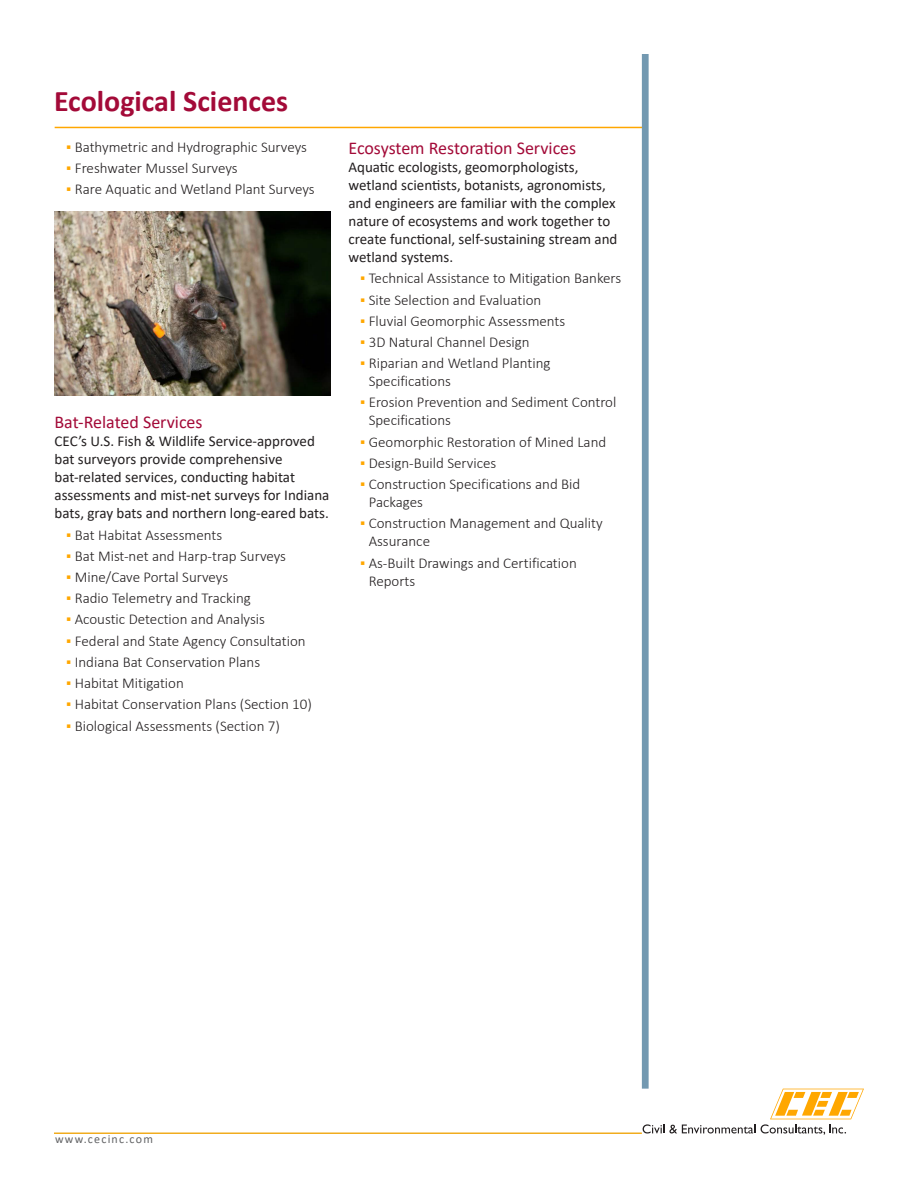
<style>
.page{position:relative;width:918px;height:1188px;background:#fff}
.page>*{position:absolute;margin:0;border:0;box-sizing:border-box;transform-origin:0 0}
._18_18_Headline{font:700 30px "Calibri";color:#a30a38}
._11_12_Subhead{font:18px "Calibri";color:#a30a38}
.t1{font:300 15px/18px "Calibri";color:#231f20}
._10_12_Body_text{font:15px/18px "Calibri";color:#231f20}
.t2{font:12px "Calibri";letter-spacing:.1em;color:#636466}
.s1{font-weight:400;color:#ffa700}
</style>
<div class="page">
<img style="left:54px;top:212px;width:276px;height:184px">
<hr style="left:55px;top:127px;width:591px;height:1px;background:#ffa700">
<svg style="left:643px;top:1124px;width:112px;height:10px"></svg>
<svg style="left:761px;top:1089px;width:103px;height:46px"></svg>
<div style="left:642px;top:54px;width:7px;height:1035px;background:#7399b1"></div>
<hr style="left:54px;top:1132px;width:588px;height:2px;background:#f1ac1e">
<p class="_18_18_Headline" style="left:54px;top:80px;width:236px">Ecological Sciences</p>
<p class="t1" style="left:66px;top:138px;width:242px"><span class="s1">▪</span> Bathymetric and Hydrographic Surveys</p>
<p class="t1" style="left:66px;top:159px;width:173px"><span class="s1">▪</span> Freshwater Mussel Surveys</p>
<p class="t1" style="left:66px;top:180px;width:250px"><span class="s1">▪</span> Rare Aquatic and Wetland Plant Surveys</p>
<p class="_11_12_Subhead" style="left:55px;top:410px;width:150px">Bat-Related Services</p>
<p class="_10_12_Body_text" style="left:55px;top:432px;width:276px">CEC’s U.S. Fish &amp; Wildlife Service-approved bat surveyors provide comprehensive bat-related services, conducting habitat assessments and mist-net surveys for Indiana bats, gray bats and northern long-eared bats.</p>
<p class="t1" style="left:66px;top:525px;width:158px"><span class="s1">▪</span> Bat Habitat Assessments</p>
<p class="t1" style="left:66px;top:547px;width:221px"><span class="s1">▪</span> Bat Mist-net and Harp-trap Surveys</p>
<p class="t1" style="left:66px;top:568px;width:164px"><span class="s1">▪</span> Mine/Cave Portal Surveys</p>
<p class="t1" style="left:66px;top:589px;width:186px"><span class="s1">▪</span> Radio Telemetry and Tracking</p>
<p class="t1" style="left:66px;top:610px;width:200px"><span class="s1">▪</span> Acoustic Detection and Analysis</p>
<p class="t1" style="left:66px;top:632px;width:241px"><span class="s1">▪</span> Federal and State Agency Consultation</p>
<p class="t1" style="left:66px;top:653px;width:196px"><span class="s1">▪</span> Indiana Bat Conservation Plans</p>
<p class="t1" style="left:66px;top:674px;width:119px"><span class="s1">▪</span> Habitat Mitigation</p>
<p class="t1" style="left:66px;top:695px;width:247px"><span class="s1">▪</span> Habitat Conservation Plans (Section 10)</p>
<p class="t1" style="left:66px;top:717px;width:215px"><span class="s1">▪</span> Biological Assessments (Section 7)</p>
<p class="_11_12_Subhead" style="left:348px;top:136px;width:229px">Ecosystem Restoration Services</p>
<p class="_10_12_Body_text" style="left:348px;top:158px;width:271px">Aquatic ecologists, geomorphologists, wetland scientists, botanists, agronomists, and engineers are familiar with the complex nature of ecosystems and work together to create functional, self-sustaining stream and wetland systems.</p>
<p class="t1" style="left:360px;top:269px;width:263px"><span class="s1">▪</span> Technical Assistance to Mitigation Bankers</p>
<p class="t1" style="left:360px;top:290px;width:183px"><span class="s1">▪</span> Site Selection and Evaluation</p>
<p class="t1" style="left:360px;top:312px;width:207px"><span class="s1">▪</span> Fluvial Geomorphic Assessments</p>
<p class="t1" style="left:360px;top:333px;width:171px"><span class="s1">▪</span> 3D Natural Channel Design</p>
<p class="t1" style="left:369px;top:354px;width:183px;text-indent:-9px"><span class="s1">▪</span> Riparian and Wetland Planting<br>Specifications</p>
<p class="t1" style="left:369px;top:393px;width:249px;text-indent:-9px"><span class="s1">▪</span> Erosion Prevention and Sediment Control<br>Specifications</p>
<p class="t1" style="left:360px;top:433px;width:248px"><span class="s1">▪</span> Geomorphic Restoration of Mined Land</p>
<p class="t1" style="left:360px;top:454px;width:138px"><span class="s1">▪</span> Design-Build Services</p>
<p class="t1" style="left:369px;top:475px;width:213px;text-indent:-9px"><span class="s1">▪</span> Construction Specifications and Bid<br>Packages</p>
<p class="t1" style="left:369px;top:514px;width:236px;text-indent:-9px"><span class="s1">▪</span> Construction Management and Quality<br>Assurance</p>
<p class="t1" style="left:369px;top:554px;width:210px;text-indent:-9px"><span class="s1">▪</span> As-Built Drawings and Certification<br>Reports</p>
<p class="t2" style="left:55px;top:1130px;width:99px">www.cecinc.com</p>
</div>
